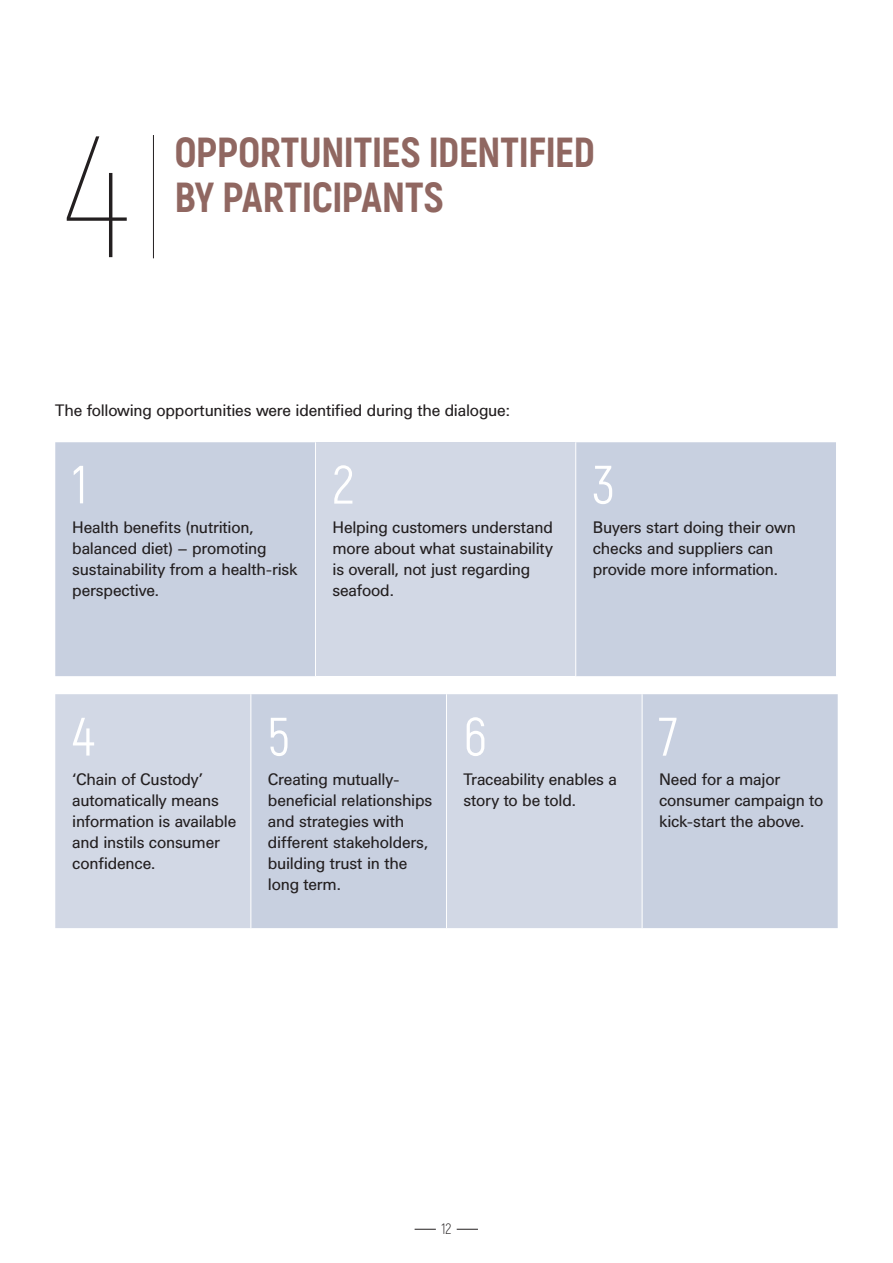
<style>
.page{position:relative;width:893px;height:1263px;background:#fff}
.page>*{position:absolute;margin:0;border:0;box-sizing:border-box;transform-origin:0 0}
.t1{font:100 172.5px "Akrobat";color:#231f20}
.t2{font:54px "Akrobat";color:#fff}
.t3{font:800 42px/45px "Akrobat";letter-spacing:-.015em;color:#906761}
.t4{font:16.5px/21px "Univers BQ";letter-spacing:-.015em;color:#231f20}
.t5{font:300 15px "Akrobat";color:#231f20}
</style>
<div class="page">
<svg style="left:415px;top:1229px;width:21px;height:1px"></svg>
<svg style="left:457px;top:1229px;width:21px;height:1px"></svg>
<hr style="left:153px;top:135px;width:1px;height:123px;background:#231f20">
<div style="left:55px;top:694px;width:195px;height:234px;background:#d2d8e5"></div>
<svg style="left:251px;top:694px;width:587px;height:234px;background:#cbd2e1"></svg>
<hr style="left:446px;top:694px;width:1px;height:234px;background:#fff">
<hr style="left:642px;top:694px;width:1px;height:234px;background:#fff">
<div style="left:55px;top:442px;width:781px;height:234px;background:#c8d0e0"></div>
<div style="left:315px;top:442px;width:261px;height:234px;background:#d2d8e5"></div>
<hr style="left:315px;top:442px;width:1px;height:234px;background:#fff">
<hr style="left:575px;top:442px;width:1px;height:234px;background:#fff">
<h1 class="t1" style="left:64px;top:97px;width:66px">4</h1>
<h3 class="t3" style="left:174px;top:129px;width:422px">OPPORTUNITIES IDENTIFIED<br>BY PARTICIPANTS</h3>
<p class="t4" style="left:55px;top:400px;width:456px">The following opportunities were identified during the dialogue:</p>
<h2 class="t2" style="left:72px;top:452px;width:17px">1</h2>
<p class="t4" style="left:72px;top:517px;width:227px">Health benefits (nutrition, balanced diet) – promoting sustainability from a health-risk perspective.</p>
<h2 class="t2" style="left:333px;top:452px;width:23px">2</h2>
<p class="t4" style="left:333px;top:517px;width:222px">Helping customers understand more about what sustainability is overall, not just regarding seafood.</p>
<h2 class="t2" style="left:593px;top:452px;width:23px">3</h2>
<p class="t4" style="left:593px;top:517px;width:205px">Buyers start doing their own checks and suppliers can provide more information.</p>
<h2 class="t2" style="left:72px;top:704px;width:23px">4</h2>
<p class="t4" style="left:72px;top:769px;width:166px">‘Chain of Custody’ automatically means information is available and instils consumer confidence.</p>
<h2 class="t2" style="left:268px;top:704px;width:23px">5</h2>
<p class="t4" style="left:268px;top:769px;width:166px">Creating mutually&shy;beneficial relationships and strategies with different stakeholders, building trust in the long term.</p>
<h2 class="t2" style="left:463px;top:704px;width:25px">6</h2>
<p class="t4" style="left:463px;top:769px;width:155px">Traceability enables a story to be told.</p>
<h2 class="t2" style="left:659px;top:704px;width:21px">7</h2>
<p class="t4" style="left:659px;top:769px;width:166px">Need for a major consumer campaign to kick-start the above.</p>
<p class="t5" style="left:442px;top:1220px;width:11px">12</p>
</div>
